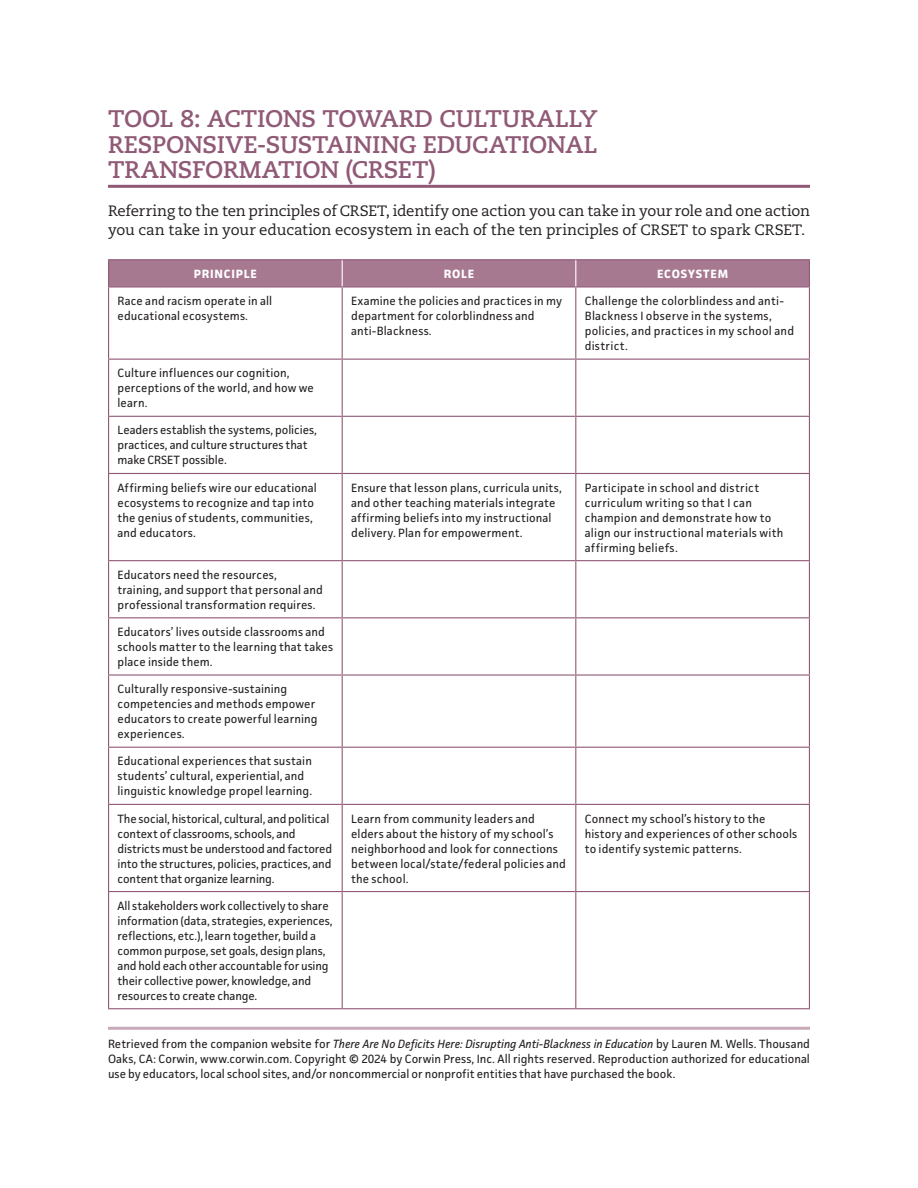
<style>
.page{position:relative;width:918px;height:1188px;background:#fff}
.page>*{position:absolute;margin:0;border:0;box-sizing:border-box;transform-origin:0 0}
.t1{font:700 24px/25.5px "Caecilia LT Std";letter-spacing:-.01em;color:#905a77;text-align:justify}
.t2{font:15px/19.5px "Caecilia LT Std";letter-spacing:-.01em;color:#231f20}
.t3{font:12px/15px "Facit";letter-spacing:.005em;color:#231f20}
.t4{font:700 12px "Facit";letter-spacing:.06em;color:#fff}
.s1{font-style:italic}
</style>
<div class="page">
<hr style="left:108px;top:1027px;width:702px;height:3px;background:#c9aab9">
<hr style="left:108px;top:185px;width:702px;height:3px;background:#905a77">
<svg style="left:109px;top:360px;width:700px;height:648px"></svg>
<hr style="left:108px;top:259px;width:234px;height:1px;background:#905a77">
<hr style="left:342px;top:259px;width:234px;height:1px;background:#905a77">
<hr style="left:576px;top:259px;width:234px;height:1px;background:#905a77">
<hr style="left:108px;top:286px;width:234px;height:2px;background:#905a77">
<hr style="left:108px;top:288px;width:1px;height:71px;background:#905a77">
<hr style="left:342px;top:286px;width:234px;height:2px;background:#905a77">
<hr style="left:342px;top:288px;width:1px;height:71px;background:#905a77">
<hr style="left:576px;top:286px;width:234px;height:2px;background:#905a77">
<hr style="left:575px;top:288px;width:1px;height:71px;background:#905a77">
<hr style="left:809px;top:288px;width:1px;height:71px;background:#905a77">
<hr style="left:108px;top:359px;width:234px;height:1px;background:#905a77">
<hr style="left:108px;top:360px;width:1px;height:56px;background:#905a77">
<hr style="left:342px;top:359px;width:234px;height:1px;background:#905a77">
<hr style="left:342px;top:360px;width:1px;height:56px;background:#905a77">
<hr style="left:576px;top:359px;width:234px;height:1px;background:#905a77">
<hr style="left:575px;top:360px;width:1px;height:56px;background:#905a77">
<hr style="left:809px;top:360px;width:1px;height:56px;background:#905a77">
<hr style="left:108px;top:416px;width:234px;height:1px;background:#905a77">
<hr style="left:108px;top:417px;width:1px;height:56px;background:#905a77">
<hr style="left:342px;top:416px;width:234px;height:1px;background:#905a77">
<hr style="left:342px;top:417px;width:1px;height:56px;background:#905a77">
<hr style="left:576px;top:416px;width:234px;height:1px;background:#905a77">
<hr style="left:575px;top:417px;width:1px;height:56px;background:#905a77">
<hr style="left:809px;top:417px;width:1px;height:56px;background:#905a77">
<hr style="left:108px;top:473px;width:234px;height:1px;background:#905a77">
<hr style="left:108px;top:474px;width:1px;height:86px;background:#905a77">
<hr style="left:342px;top:473px;width:234px;height:1px;background:#905a77">
<hr style="left:342px;top:474px;width:1px;height:86px;background:#905a77">
<hr style="left:576px;top:473px;width:234px;height:1px;background:#905a77">
<hr style="left:575px;top:474px;width:1px;height:86px;background:#905a77">
<hr style="left:809px;top:474px;width:1px;height:86px;background:#905a77">
<hr style="left:108px;top:560px;width:234px;height:1px;background:#905a77">
<hr style="left:108px;top:561px;width:1px;height:56px;background:#905a77">
<hr style="left:342px;top:560px;width:234px;height:1px;background:#905a77">
<hr style="left:342px;top:561px;width:1px;height:56px;background:#905a77">
<hr style="left:576px;top:560px;width:234px;height:1px;background:#905a77">
<hr style="left:575px;top:561px;width:1px;height:56px;background:#905a77">
<hr style="left:809px;top:561px;width:1px;height:56px;background:#905a77">
<hr style="left:108px;top:617px;width:234px;height:1px;background:#905a77">
<hr style="left:108px;top:618px;width:1px;height:56px;background:#905a77">
<hr style="left:342px;top:617px;width:234px;height:1px;background:#905a77">
<hr style="left:342px;top:618px;width:1px;height:56px;background:#905a77">
<hr style="left:576px;top:617px;width:234px;height:1px;background:#905a77">
<hr style="left:575px;top:618px;width:1px;height:56px;background:#905a77">
<hr style="left:809px;top:618px;width:1px;height:56px;background:#905a77">
<hr style="left:108px;top:674px;width:234px;height:2px;background:#905a77">
<hr style="left:108px;top:676px;width:1px;height:71px;background:#905a77">
<hr style="left:342px;top:674px;width:234px;height:2px;background:#905a77">
<hr style="left:342px;top:676px;width:1px;height:71px;background:#905a77">
<hr style="left:576px;top:674px;width:234px;height:2px;background:#905a77">
<hr style="left:575px;top:676px;width:1px;height:71px;background:#905a77">
<hr style="left:809px;top:676px;width:1px;height:71px;background:#905a77">
<hr style="left:108px;top:804px;width:234px;height:1px;background:#905a77">
<hr style="left:342px;top:804px;width:234px;height:1px;background:#905a77">
<hr style="left:576px;top:804px;width:234px;height:1px;background:#905a77">
<hr style="left:108px;top:747px;width:234px;height:1px;background:#905a77">
<hr style="left:108px;top:748px;width:1px;height:56px;background:#905a77">
<hr style="left:342px;top:747px;width:234px;height:1px;background:#905a77">
<hr style="left:342px;top:748px;width:1px;height:56px;background:#905a77">
<hr style="left:576px;top:747px;width:234px;height:1px;background:#905a77">
<hr style="left:575px;top:748px;width:1px;height:56px;background:#905a77">
<hr style="left:809px;top:748px;width:1px;height:56px;background:#905a77">
<hr style="left:108px;top:805px;width:1px;height:86px;background:#905a77">
<hr style="left:342px;top:805px;width:1px;height:86px;background:#905a77">
<hr style="left:575px;top:805px;width:1px;height:86px;background:#905a77">
<hr style="left:809px;top:805px;width:1px;height:86px;background:#905a77">
<hr style="left:108px;top:891px;width:234px;height:1px;background:#905a77">
<hr style="left:108px;top:892px;width:1px;height:116px;background:#905a77">
<hr style="left:342px;top:891px;width:234px;height:1px;background:#905a77">
<hr style="left:342px;top:892px;width:1px;height:116px;background:#905a77">
<hr style="left:576px;top:891px;width:234px;height:1px;background:#905a77">
<hr style="left:575px;top:892px;width:1px;height:116px;background:#905a77">
<hr style="left:809px;top:892px;width:1px;height:116px;background:#905a77">
<hr style="left:108px;top:1008px;width:234px;height:1px;background:#905a77">
<hr style="left:342px;top:1008px;width:234px;height:1px;background:#905a77">
<hr style="left:576px;top:1008px;width:234px;height:1px;background:#905a77">
<svg style="left:108px;top:260px;width:702px;height:27px;background:#a67890"></svg>
<h1 class="t1" style="left:108px;top:106px;width:492px">TOOL 8: ACTIONS TOWARD CULTURALLY RESPONSIVE-SUSTAINING EDUCATIONAL TRANSFORMATION (CRSET)</h1>
<p class="t2" style="left:108px;top:201px;width:704px">Referring to the ten principles of CRSET, identify one action you can take in your role and one action you can take in your education ecosystem in each of the ten principles of CRSET to spark CRSET.</p>
<p class="t4" style="left:194px;top:266px;width:64px">PRINCIPLE</p>
<p class="t4" style="left:444px;top:266px;width:32px">ROLE</p>
<p class="t4" style="left:657px;top:266px;width:72px">ECOSYSTEM</p>
<p class="t3" style="left:118px;top:293px;width:156px">Race and racism operate in all educational ecosystems.</p>
<p class="t3" style="left:351px;top:293px;width:212px">Examine the policies and practices in my department for colorblindness and anti-Blackness.</p>
<p class="t3" style="left:585px;top:293px;width:211px">Challenge the colorblindess and anti-<br>Blackness I observe in the systems, policies, and practices in my school and district.</p>
<p class="t3" style="left:118px;top:365px;width:198px">Culture influences our cognition, perceptions of the world, and how we learn.</p>
<p class="t3" style="left:118px;top:423px;width:201px">Leaders establish the systems, policies, practices, and culture structures that make CRSET possible.</p>
<p class="t3" style="left:118px;top:480px;width:201px">Affirming beliefs wire our educational ecosystems to recognize and tap into the genius of students, communities, and educators.</p>
<p class="t3" style="left:351px;top:480px;width:212px">Ensure that lesson plans, curricula units, and other teaching materials integrate affirming beliefs into my instructional delivery. Plan for empowerment.</p>
<p class="t3" style="left:585px;top:480px;width:200px">Participate in school and district curriculum writing so that I can champion and demonstrate how to align our instructional materials with affirming beliefs.</p>
<p class="t3" style="left:118px;top:567px;width:207px">Educators need the resources, training, and support that personal and professional transformation requires.</p>
<p class="t3" style="left:118px;top:624px;width:217px">Educators’ lives outside classrooms and schools matter to the learning that takes place inside them.</p>
<p class="t3" style="left:118px;top:681px;width:202px">Culturally responsive-sustaining competencies and methods empower educators to create powerful learning experiences.</p>
<p class="t3" style="left:118px;top:753px;width:196px">Educational experiences that sustain students’ cultural, experiential, and linguistic knowledge propel learning.</p>
<p class="t3" style="left:118px;top:811px;width:216px">The social, historical, cultural, and political context of classrooms, schools, and districts must be understood and factored into the structures, policies, practices, and content that organize learning.</p>
<p class="t3" style="left:351px;top:811px;width:216px">Learn from community leaders and elders about the history of my school’s neighborhood and look for connections between local/state/federal policies and the school.</p>
<p class="t3" style="left:585px;top:811px;width:214px">Connect my school’s history to the history and experiences of other schools to identify systemic patterns.</p>
<p class="t3" style="left:118px;top:898px;width:217px">All stakeholders work collectively to share information (data, strategies, experiences, reflections, etc.), learn together, build a common purpose, set goals, design plans, and hold each other accountable for using their collective power, knowledge, and resources to create change.</p>
<p class="t3" style="left:108px;top:1036px;width:703px;text-align:justify">Retrieved from the companion website for <span class="s1">There Are No Deficits Here: Disrupting Anti-Blackness in Education</span> by Lauren M. Wells. Thousand Oaks, CA: Corwin, www.corwin.com. Copyright © 2024 by Corwin Press, Inc. All rights reserved. Reproduction authorized for educational use by educators, local school sites, and/or noncommercial or nonprofit entities that have purchased the book.</p>
</div>
